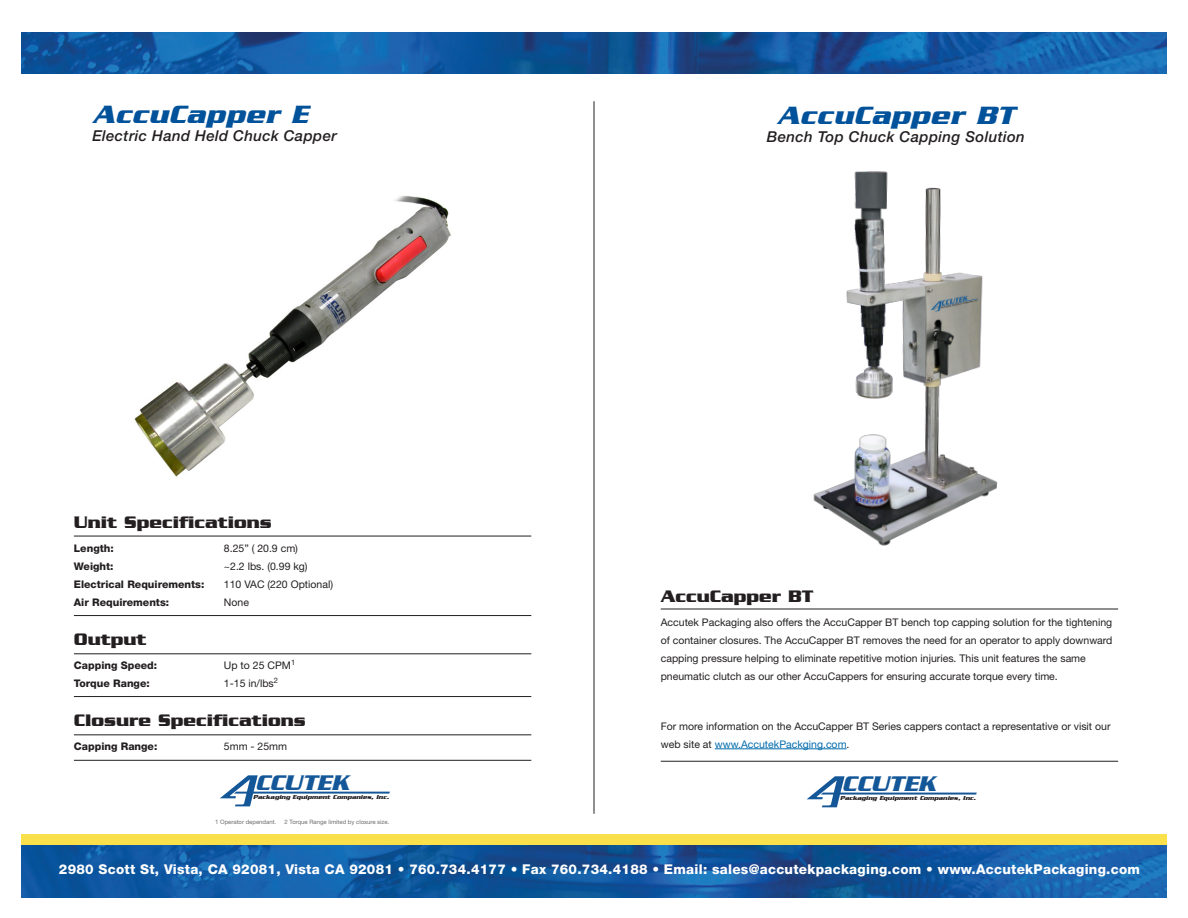
<style>
.page{position:relative;width:1188px;height:918px;background:#fff}
.page>*{position:absolute;margin:0;border:0;box-sizing:border-box;transform-origin:0 0}
.t1{font:italic 700 27px "Serpentine";letter-spacing:.025em;color:#01529a}
.t2{font:italic 700 22.95px "Serpentine";color:#145798}
.t3{font:700 18px "Serpentine";color:#231f20}
.t4{font:italic 500 15px "Helvetica Neue";letter-spacing:.025em;color:#231f20}
.t5{font:800 13.5px "Helvetica Neue";letter-spacing:.02em;color:#fff}
.t6{font:10.5px/18px "Helvetica Neue";color:#231f20}
.t7{font:800 10.5px "Helvetica Neue";color:#231f20}
.t8{font:italic 700 6.15px "Serpentine";color:#231f20}
.t9{font:6px "Helvetica Neue";color:#6c6d70}
.s1{color:#026bab}
</style>
<div class="page">
<img style="left:134px;top:196px;width:317px;height:281px">
<img style="left:813px;top:171px;width:185px;height:375px">
<hr style="left:594px;top:101px;width:1px;height:713px;background:#231f20">
<hr style="left:74px;top:536px;width:457px;height:1px;background:#231f20">
<hr style="left:74px;top:615px;width:457px;height:1px;background:#231f20">
<hr style="left:74px;top:696px;width:457px;height:1px;background:#231f20">
<hr style="left:74px;top:734px;width:457px;height:1px;background:#231f20">
<hr style="left:74px;top:653px;width:457px;height:1px;background:#231f20">
<hr style="left:74px;top:760px;width:457px;height:1px;background:#231f20">
<hr style="left:715px;top:749px;width:132px;height:1px;background:#026bab">
<hr style="left:661px;top:609px;width:457px;height:1px;background:#231f20">
<hr style="left:661px;top:761px;width:457px;height:1px;background:#231f20">
<svg style="left:220px;top:775px;width:170px;height:31px"></svg>
<svg style="left:807px;top:776px;width:170px;height:31px"></svg>
<img style="left:21px;top:32px;width:1146px;height:42px">
<img style="left:21px;top:845px;width:1146px;height:52px">
<div style="left:21px;top:834px;width:1146px;height:11px;background:#fae14c"></div>
<h3 class="t1" style="left:92px;top:98px;width:217px">AccuCapper E</h3>
<p class="t4" style="left:92px;top:127px;width:246px">Electric Hand Held Chuck Capper</p>
<p class="t3" style="left:74px;top:511px;width:200px">Unit Specifications</p>
<p class="t7" style="left:74px;top:542px;width:41px">Length:</p>
<p class="t6" style="left:224px;top:540px;width:76px">8.25” ( 20.9 cm)</p>
<p class="t7" style="left:74px;top:560px;width:41px">Weight:</p>
<p class="t6" style="left:224px;top:558px;width:85px">~2.2 lbs. (0.99 kg)</p>
<p class="t7" style="left:74px;top:578px;width:132px">Electrical Requirements:</p>
<p class="t6" style="left:224px;top:576px;width:111px">110 VAC (220 Optional)</p>
<p class="t7" style="left:74px;top:596px;width:97px">Air Requirements:</p>
<p class="t6" style="left:224px;top:594px;width:27px">None</p>
<p class="t3" style="left:74px;top:628px;width:74px">Output</p>
<p class="t7" style="left:74px;top:659px;width:85px">Capping Speed:</p>
<p class="t6" style="left:224px;top:657px;width:73px">Up to 25 CPM<sup>1</sup></p>
<p class="t7" style="left:74px;top:677px;width:77px">Torque Range:</p>
<p class="t6" style="left:224px;top:675px;width:56px">1-15 in/lbs<sup>2</sup></p>
<p class="t3" style="left:74px;top:709px;width:234px">Closure Specifications</p>
<p class="t7" style="left:74px;top:740px;width:85px">Capping Range:</p>
<p class="t6" style="left:224px;top:738px;width:65px">5mm - 25mm</p>
<p class="t2" style="left:255px;top:769px;width:95px">CCUTEK</p>
<p class="t8" style="left:253px;top:794px;width:137px">Packaging Equipment Companies, Inc.</p>
<h3 class="t1" style="left:777px;top:99px;width:239px">AccuCapper BT</h3>
<p class="t4" style="left:767px;top:128px;width:260px">Bench Top Chuck Capping Solution</p>
<p class="t3" style="left:661px;top:585px;width:154px">AccuCapper BT</p>
<p class="t6" style="left:661px;top:613px;width:453px">Accutek Packaging also offers the AccuCapper BT bench top capping solution for the tightening of container closures. The AccuCapper BT removes the need for an operator to apply downward capping pressure helping to eliminate repetitive motion injuries. This unit features the same pneumatic clutch as our other AccuCappers for ensuring accurate torque every time.</p>
<p class="t6" style="left:661px;top:717px;width:451px">For more information on the AccuCapper BT Series cappers contact a representative or visit our web site at <span class="s1">www.AccutekPackging.com</span>.</p>
<p class="t2" style="left:842px;top:770px;width:95px">CCUTEK</p>
<p class="t8" style="left:840px;top:795px;width:137px">Packaging Equipment Companies, Inc.</p>
<p class="t9" style="left:215px;top:819px;width:63px">1 Operator dependant.</p>
<p class="t9" style="left:285px;top:819px;width:106px">2 Torque Range limited by closure size.</p>
<p class="t5" style="left:59px;top:861px;width:1083px">2980 Scott St, Vista, CA 92081, Vista CA 92081 • 760.734.4177 • Fax 760.734.4188 • Email: sales@accutekpackaging.com • www.AccutekPackaging.com</p>
</div>
